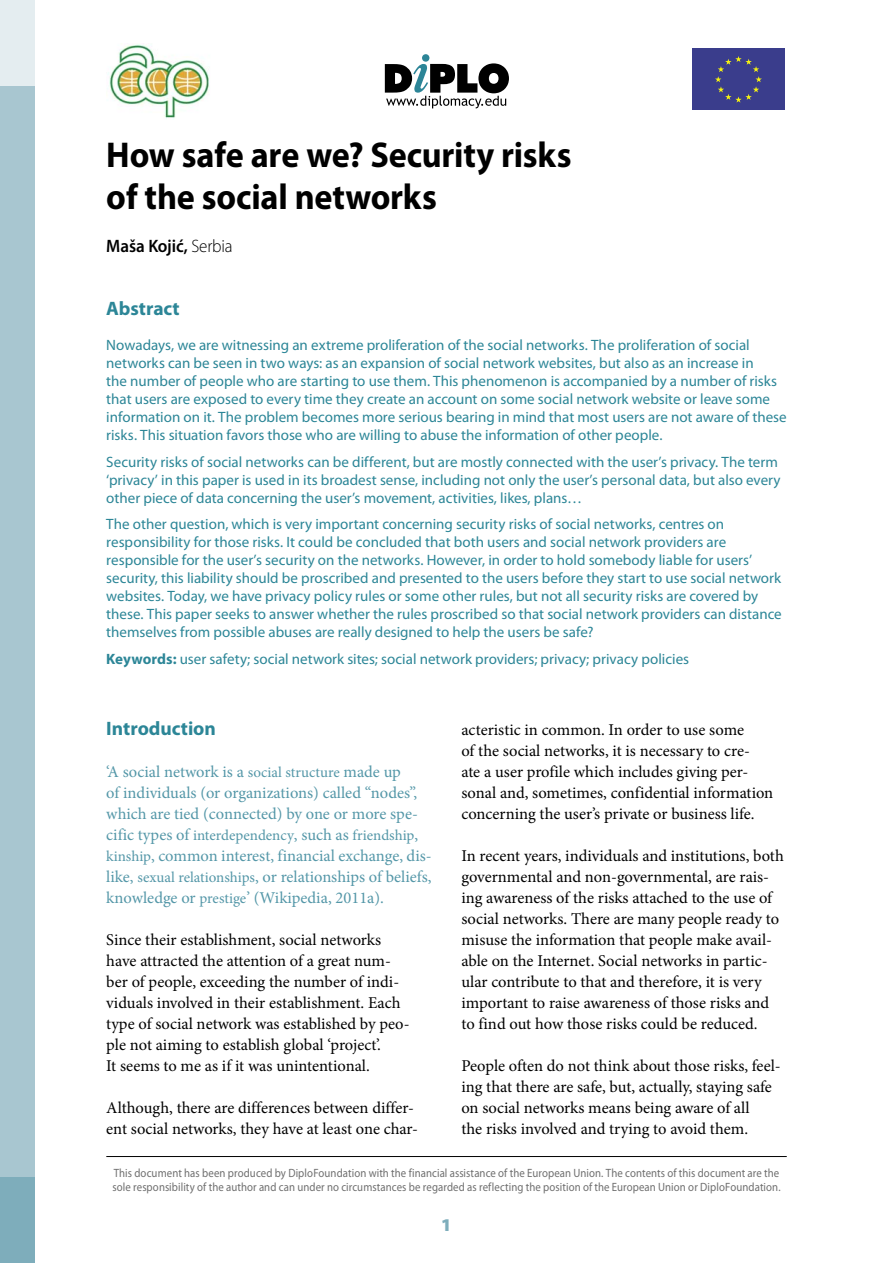
<style>
.page{position:relative;width:893px;height:1263px;background:#fff}
.page>*{position:absolute;margin:0;border:0;box-sizing:border-box;transform-origin:0 0}
.t1{font:700 36px/42px "Myriad Pro";letter-spacing:-.005em;color:#000;scale:.95 1}
.t2{font:700 19.5px "Myriad Pro";letter-spacing:-.005em;color:#2c8697}
.t3{font:600 18px "Myriad Pro";letter-spacing:-.005em;color:#000;scale:.95 1}
.t4{font:900 semi-expanded 18px "Myriad Pro";color:#7eadbb}
.t5{font:16.5px/21px "Minion Pro";color:#000}
.t6{font:16.5px/21px "Minion Pro";color:#5497a8}
.t7{font:15px/18px "Myriad Pro";color:#2c8697}
.t8{font:15px "Minion Pro";color:#5497a8}
.t9{font:12px/13.5px "Myriad Pro";letter-spacing:.005em;color:#6f6f6f;scale:.9 1}
.s1{font-weight:300}
.s2{font-weight:700}
.s3{font-size:15px}
.s4{font-size:16.5px}
</style>
<div class="page">
<svg style="left:385px;top:54px;width:124px;height:54px"></svg>
<img style="left:108px;top:44px;width:101px;height:75px">
<svg style="left:692px;top:48px;width:93px;height:1px"></svg>
<div style="left:692px;top:49px;width:93px;height:61px;background:#3a3d8c"></div>
<svg style="left:715px;top:56px;width:47px;height:47px"></svg>
<hr style="left:106px;top:1156px;width:681px;height:1px;background:#000">
<div style="left:0;top:85px;width:34px;height:1093px;background:#a8c6d0"></div>
<div style="left:0;top:0;width:34px;height:85px;background:#e4edf0"></div>
<div style="left:0;top:1178px;width:34px;height:85px;background:#7eadbb"></div>
<h1 class="t1" style="left:106px;top:138px;width:491px">How safe are we? Security risks of the social networks</h1>
<p class="t3" style="left:106px;top:239px;width:134px">Maša Kojić, <span class="s1">Serbia</span></p>
<h2 class="t2" style="left:106px;top:301px;width:75px">Abstract</h2>
<p class="t7" style="left:106px;top:338px;width:682px">Nowadays, we are witnessing an extreme proliferation of the social networks. The proliferation of social networks can be seen in two ways: as an expansion of social network websites, but also as an increase in<br>the number of people who are starting to use them. This phenomenon is accompanied by a number of risks that users are exposed to every time they create an account on some social network website or leave some information on it. The problem becomes more serious bearing in mind that most users are not aware of these risks. This situation favors those who are willing to abuse the information of other people.</p>
<p class="t7" style="left:106px;top:454px;width:676px">Security risks of social networks can be different, but are mostly connected with the user’s privacy. The term ‘privacy’ in this paper is used in its broadest sense, including not only the user’s personal data, but also every other piece of data concerning the user’s movement, activities, likes, plans…</p>
<p class="t7" style="left:106px;top:517px;width:677px">The other question, which is very important concerning security risks of social networks, centres on responsibility for those risks. It could be concluded that both users and social network providers are responsible for the user’s security on the networks. However, in order to hold somebody liable for users’ security, this liability should be proscribed and presented to the users before they start to use social network websites. Today, we have privacy policy rules or some other rules, but not all security risks are covered by these. This paper seeks to answer whether the rules proscribed so that social network providers can distance themselves from possible abuses are really designed to help the users be safe?</p>
<p class="t7" style="left:106px;top:651px;width:584px"><span class="s2">Keywords:</span> user safety; social network sites; social network providers; privacy; privacy policies</p>
<h2 class="t2" style="left:106px;top:721px;width:111px">Introduction</h2>
<p class="t6" style="left:106px;top:763px;width:313px">‘A social network is a <span class="s3">social structure</span> made up of individuals (or organizations) called “nodes”, which are tied (connected) by one or more spe-</p>
<p class="t8" style="left:106px;top:829px;width:313px"><span class="s4">cific types of</span> interdependency<span class="s4">, such as</span> friendship<span class="s4">,</span></p>
<p class="t6" style="left:106px;top:847px;width:327px;text-align:justify"><span class="s3">kinship</span>, common interest, financial exchange, dis&shy;like, <span class="s3">sexual relationships</span>, or relationships of beliefs, knowledge or <span class="s3">prestige</span>’ (Wikipedia, 2011a).</p>
<p class="t5" style="left:106px;top:931px;width:305px">Since their establishment, social networks have attracted the attention of a great num&shy;ber of people, exceeding the number of indi&shy;viduals involved in their establishment. Each type of social network was established by peo&shy;ple not aiming to establish global ‘project’.<br>It seems to me as if it was unintentional.</p>
<p class="t5" style="left:106px;top:1099px;width:313px">Although, there are differences between differ&shy;ent social networks, they have at least one char-</p>
<p class="t5" style="left:461px;top:721px;width:313px">acteristic in common. In order to use some<br>of the social networks, it is necessary to cre-<br>ate a user profile which includes giving per&shy;sonal and, sometimes, confidential information concerning the user’s private or business life.</p>
<p class="t5" style="left:461px;top:847px;width:324px">In recent years, individuals and institutions, both governmental and non-governmental, are rais&shy;ing awareness of the risks attached to the use of social networks. There are many people ready to misuse the information that people make avail&shy;able on the Internet. Social networks in partic&shy;ular contribute to that and therefore, it is very important to raise awareness of those risks and to find out how those risks could be reduced.</p>
<p class="t5" style="left:461px;top:1057px;width:321px">People often do not think about those risks, feel&shy;ing that there are safe, but, actually, staying safe on social networks means being aware of all<br>the risks involved and trying to avoid them.</p>
<p class="t9" style="left:112px;top:1168px;width:744px">This document has been produced by DiploFoundation with the financial assistance of the European Union. The contents of this document are the sole responsibility of the author and can under no circumstances be regarded as reflecting the position of the European Union or DiploFoundation.</p>
<p class="t4" style="left:441px;top:1219px;width:13px">1</p>
</div>
